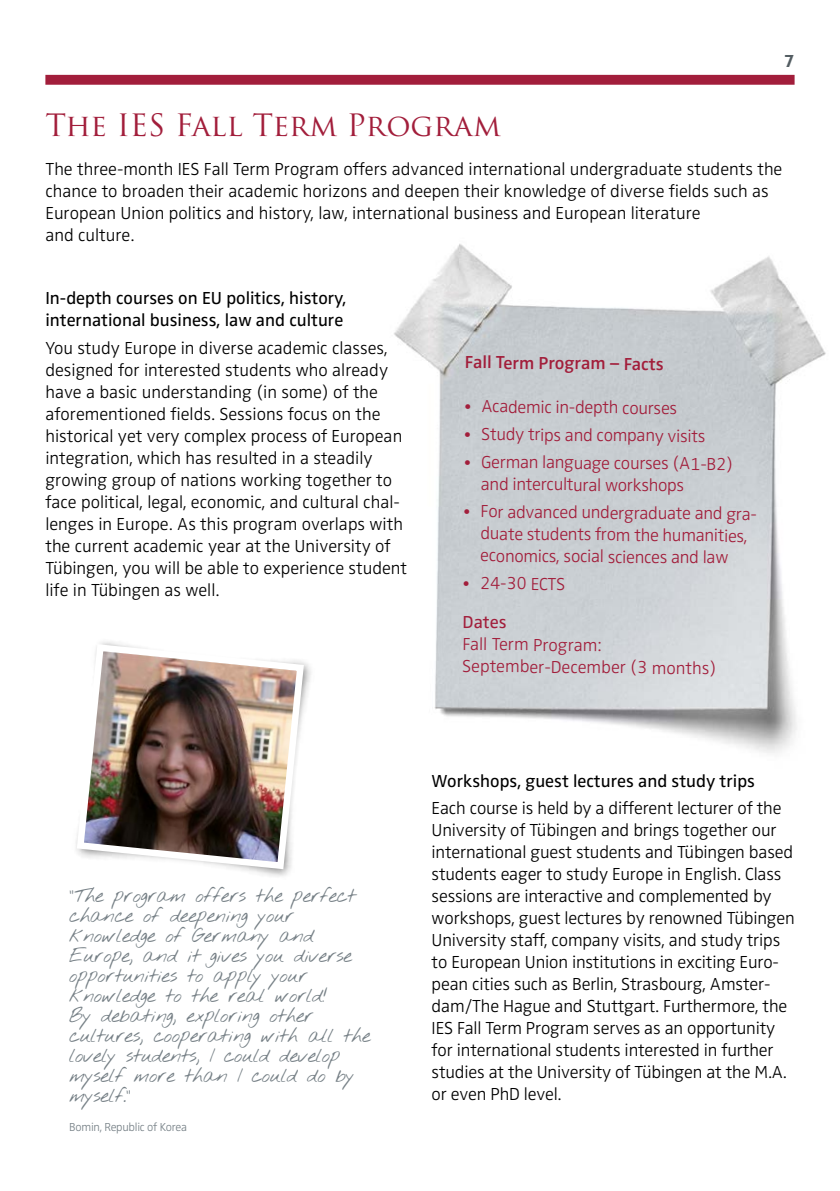
<style>
.page{position:relative;width:840px;height:1191px;background:#fff}
.page>*{position:absolute;margin:0;border:0;box-sizing:border-box;transform-origin:0 0}
.t1{font:30px "Trajan Pro";color:#a21e3b}
.t2{font:20px/20px "Nothing You Could Do";letter-spacing:-.02em;color:#768086}
.t3{font:300 18px/22px "Zwo OT";color:#000}
.t4{font:300 18px/21.8px "Zwo OT";letter-spacing:-.025em;color:#a21e3b}
.t5{font:18px/22px "Zwo OT";color:#000}
.t6{font:600 18px "Zwo OT";letter-spacing:-.01em;color:#a21e3b}
.t7{font:700 18px "Zwo OT";color:#535d62}
.t8{font:300 12px "Zwo OT";letter-spacing:-.02em;color:#768086}
.s1{font-size:16px}
.s2{font-weight:400}
</style>
<div class="page">
<div style="left:45px;top:75px;width:749px;height:10px;background:#a21e3b"></div>
<img style="left:394px;top:244px;width:432px;height:509px">
<img style="left:76px;top:641px;width:231px;height:231px">
<p class="t7" style="left:783px;top:50px;width:12px">7</p>
<h1 class="t1" style="left:45px;top:106px;width:457px">The IES Fall Term Program</h1>
<p class="t3" style="left:45px;top:158px;width:738px">The three-month IES Fall Term Program offers advanced international undergraduate students the chance to broaden their academic horizons and deepen their knowledge of diverse fields such as European Union politics and history, law, international business and European literature<br>and culture.</p>
<p class="t5" style="left:45px;top:288px;width:302px">In-depth courses on EU politics, history, international business, law and culture</p>
<p class="t3" style="left:45px;top:337px;width:363px">You study Europe in diverse academic classes, designed for interested students who already have a basic understanding (in some) of the aforementioned fields. Sessions focus on the historical yet very complex process of European integration, which has resulted in a steadily growing group of nations working together to face political, legal, economic, and cultural chal&shy;lenges in Europe. As this program overlaps with the current academic year at the University of Tübingen, you will be able to experience student life in Tübingen as well.</p>
<p class="t6" style="left:464px;top:352px;width:200px">Fall Term Program – Facts</p>
<p class="t4" style="left:464px;top:397px;width:214px"><span class="s1">•</span> Academic in-depth courses</p>
<p class="t4" style="left:464px;top:424px;width:243px"><span class="s1">•</span> Study trips and company visits</p>
<p class="t4" style="left:480px;top:452px;width:254px;text-indent:-17px"><span class="s1">•</span> German language courses (A1-B2) and intercultural workshops</p>
<p class="t4" style="left:480px;top:502px;width:278px;text-indent:-17px"><span class="s1">•</span> For advanced undergraduate and gra&shy;duate students from the humanities, economics, social sciences and law</p>
<p class="t4" style="left:462px;top:564px;width:104px;line-height:38.8px"><span class="s1">•</span> 24-30 ECTS<br><span class="s2">Dates</span></p>
<p class="t4" style="left:462px;top:633px;width:256px;line-height:22.4px">Fall Term Program:<br>September-December (3 months)</p>
<p class="t2" style="left:69px;top:886px;width:302px">“The program offers the perfect chance of deepening your knowledge of Germany and<br>Europe, and it gives you diverse opportunities to apply your knowledge to the real world!<br>By debating, exploring other cultures, cooperating with all the lovely students, I could develop myself more than I could do by myself.”</p>
<p class="t8" style="left:69px;top:1120px;width:119px">Bomin, Republic of Korea</p>
<p class="t5" style="left:431px;top:770px;width:324px">Workshops, guest lectures and study trips</p>
<p class="t3" style="left:431px;top:797px;width:364px">Each course is held by a different lecturer of the University of Tübingen and brings together our international guest students and Tübingen based students eager to study Europe in English. Class sessions are interactive and complemented by workshops, guest lectures by renowned Tübingen University staff, company visits, and study trips to European Union institutions in exciting Euro&shy;pean cities such as Berlin, Strasbourg, Amster&shy;dam/The Hague and Stuttgart. Furthermore, the IES Fall Term Program serves as an opportunity for international students interested in further studies at the University of Tübingen at the M.A. or even PhD level.</p>
</div>
